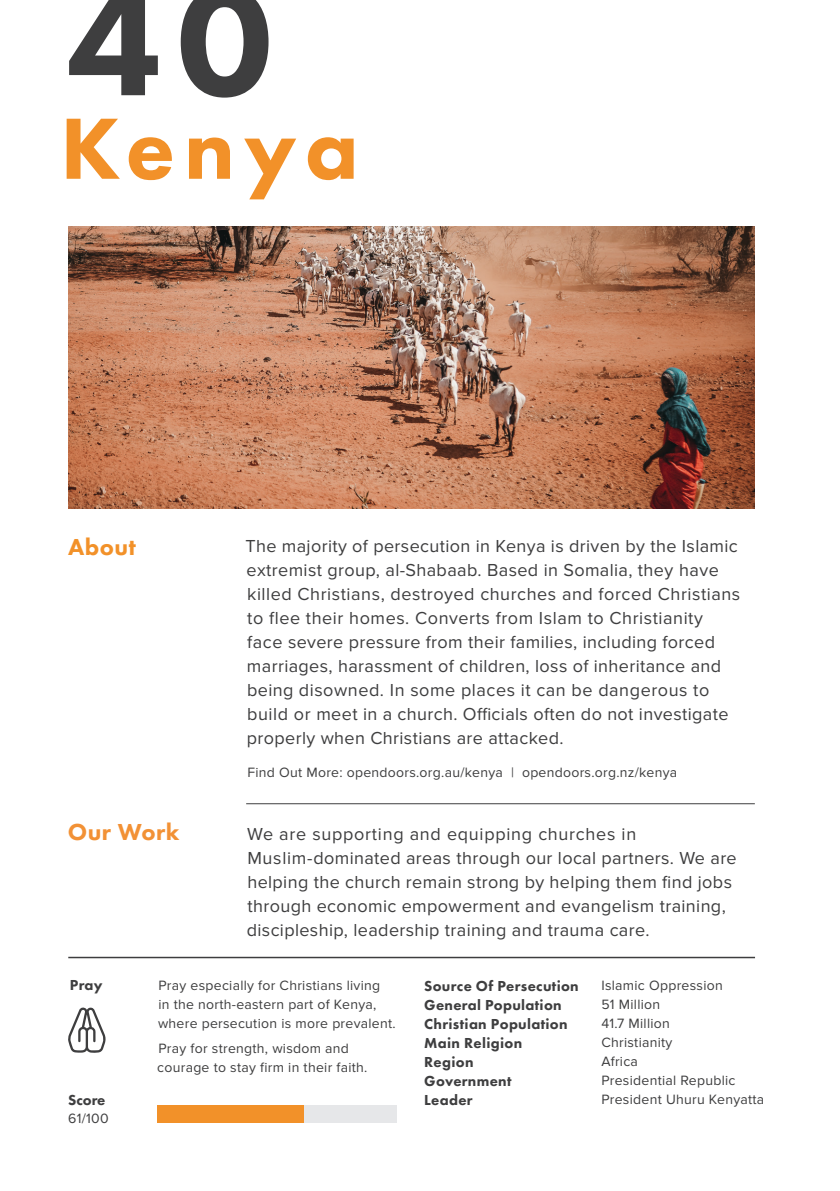
<style>
.page{position:relative;width:840px;height:1191px;background:#fff}
.page>*{position:absolute;margin:0;border:0;box-sizing:border-box;transform-origin:0 0}
.t1{font:800 160px "Futura PT";color:#3e3e3f}
.t2{font:800 90px "Futura PT";letter-spacing:.095em;color:#f29129}
.t3{font:800 24px "Futura PT";letter-spacing:.02em;color:#f29135}
.t4{font:800 24px "Futura PT";letter-spacing:.02em;color:#f29129}
.t5{font:18px/24px "Proxima Nova";letter-spacing:.02em;color:#3e3e3f}
.t6{font:800 15px/19px "Futura PT";letter-spacing:.02em;color:#3e3e3f}
.t7{font:14px/19px "Proxima Nova";letter-spacing:.02em;color:#3e3e3f}
</style>
<div class="page">
<hr style="left:246px;top:803px;width:508px;height:1px;background:#3e3e3f">
<img style="left:68px;top:227px;width:686px;height:281px">
<svg style="left:68px;top:1007px;width:38px;height:45px"></svg>
<hr style="left:68px;top:956px;width:686px;height:2px;background:#3e3e3f">
<div style="left:157px;top:1105px;width:240px;height:17px;background:#e6e7e9"></div>
<div style="left:157px;top:1105px;width:146px;height:17px;background:#f29129"></div>
<h1 class="t1" style="left:66px;top:-58px;width:208px">40</h1>
<h2 class="t2" style="left:60px;top:92px;width:300px">Kenya</h2>
<h3 class="t4" style="left:68px;top:532px;width:69px">About</h3>
<h3 class="t3" style="left:68px;top:817px;width:113px">Our Work</h3>
<p class="t5" style="left:245px;top:534px;width:496px">The majority of persecution in Kenya is driven by the Islamic extremist group, al-Shabaab. Based in Somalia, they have killed Christians, destroyed churches and forced Christians to flee their homes. Converts from Islam to Christianity face severe pressure from their families, including forced marriages, harassment of children, loss of inheritance and being disowned. In some places it can be dangerous to build or meet in a church. Officials often do not investigate properly when Christians are attacked.</p>
<p class="t7" style="left:247px;top:763px;width:431px">Find Out More: opendoors.org.au/kenya | opendoors.org.nz/kenya</p>
<p class="t5" style="left:247px;top:822px;width:491px">We are supporting and equipping churches in Muslim-dominated areas through our local partners. We are helping the church remain strong by helping them find jobs through economic empowerment and evangelism training, discipleship, leadership training and trauma care.</p>
<p class="t6" style="left:424px;top:976px;width:156px">Source Of Persecution<br>General Population<br>Christian Population<br>Main Religion<br>Region<br>Government<br>Leader</p>
<p class="t6" style="left:70px;top:975px;width:34px">Pray</p>
<p class="t7" style="left:158px;top:976px;width:239px">Pray especially for Christians living<br>in the north-eastern part of Kenya, where persecution is more prevalent.</p>
<p class="t7" style="left:157px;top:1039px;width:211px">Pray for strength, wisdom and courage to stay firm in their faith.</p>
<p class="t7" style="left:601px;top:976px;width:136px">Islamic Oppression<br>51 Million<br>41.7 Million<br>Christianity<br>Africa<br>Presidential Republic</p>
<p class="t6" style="left:68px;top:1090px;width:39px">Score</p>
<p class="t7" style="left:601px;top:1090px;width:164px">President Uhuru Kenyatta</p>
<p class="t7" style="left:68px;top:1108px;width:42px">61/100</p>
</div>
